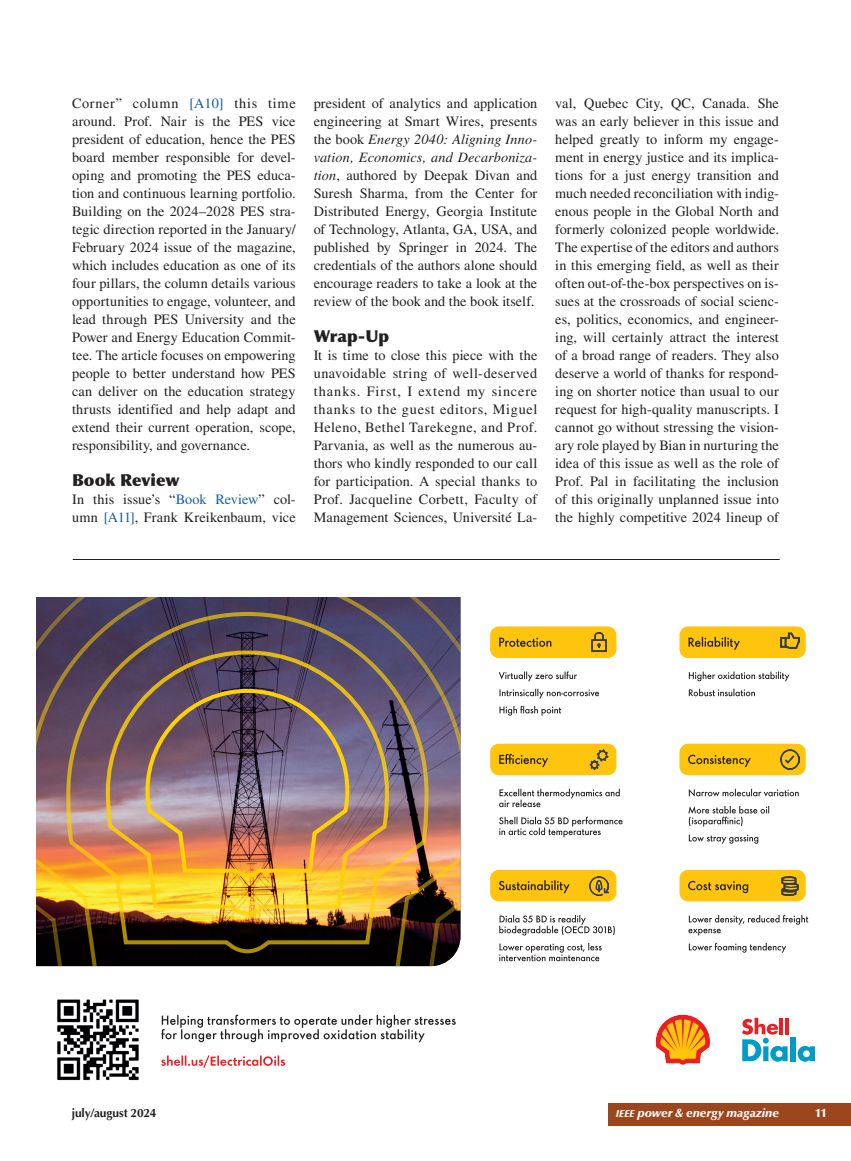
<style>
.page{position:relative;width:851px;height:1161px;background:#fff}
.page>*{position:absolute;margin:0;border:0;box-sizing:border-box;transform-origin:0 0}
.t1{font:900 16.5px "Optima LT Std";color:#231f20}
.t2{font:14.25px/18px "Times LT Std";letter-spacing:.005em;color:#231f20;text-align:justify}
.t3{font:italic 900 12px "Optima LT Std";letter-spacing:-.005em;color:#fff}
.t4{font:700 12px "Optima LT Std";letter-spacing:-.015em;color:#231f20}
.t5{font:900 12px "Optima LT Std";color:#fff}
.s1{color:#175d9e}
.s2{font-style:italic}
.s3{font-size:10.05px}
</style>
<div class="page">
<div style="left:608px;top:1103px;width:242px;height:23px;background:#9c461d"></div>
<hr style="left:73px;top:559px;width:706px;height:1px;background:#231f20">
<svg style="left:655px;top:1014px;width:55px;height:51px"></svg>
<div style="left:790px;top:1037px;width:5px;height:24px;background:#009bc8"></div>
<svg style="left:797px;top:1046px;width:18px;height:16px"></svg>
<svg style="left:742px;top:1018px;width:45px;height:44px"></svg>
<hr style="left:779px;top:1018px;width:4px;height:16px;background:#ee1d23">
<hr style="left:785px;top:1018px;width:3px;height:16px;background:#ee1d23">
<img style="left:36px;top:597px;width:424px;height:369px">
<img style="left:66px;top:612px;width:362px;height:341px">
<img style="left:106px;top:650px;width:283px;height:266px">
<img style="left:143px;top:687px;width:208px;height:193px">
<img style="left:57px;top:999px;width:82px;height:82px">
<div style="left:490px;top:626px;width:126px;height:32px;background:#fec40e;border-radius:9px"></div>
<div style="left:679px;top:626px;width:126px;height:32px;background:#fec40e;border-radius:9px"></div>
<div style="left:490px;top:744px;width:126px;height:31px;background:#fec40e;border-radius:9px"></div>
<div style="left:679px;top:744px;width:126px;height:31px;background:#fec40e;border-radius:9px"></div>
<div style="left:490px;top:870px;width:126px;height:31px;background:#fec40e;border-radius:9px"></div>
<div style="left:679px;top:870px;width:126px;height:31px;background:#fec40e;border-radius:9px"></div>
<img style="left:590px;top:633px;width:18px;height:19px">
<img style="left:589px;top:750px;width:20px;height:19px">
<img style="left:780px;top:750px;width:19px;height:19px">
<img style="left:781px;top:876px;width:18px;height:19px">
<img style="left:780px;top:633px;width:19px;height:17px">
<img style="left:589px;top:876px;width:20px;height:19px">
<svg style="left:161px;top:1055px;width:124px;height:13px"></svg>
<svg style="left:161px;top:1015px;width:295px;height:27px"></svg>
<svg style="left:499px;top:706px;width:62px;height:10px"></svg>
<svg style="left:499px;top:689px;width:100px;height:9px"></svg>
<svg style="left:498px;top:671px;width:79px;height:10px"></svg>
<svg style="left:499px;top:638px;width:52px;height:9px"></svg>
<svg style="left:688px;top:689px;width:67px;height:7px"></svg>
<svg style="left:688px;top:672px;width:101px;height:9px"></svg>
<svg style="left:688px;top:637px;width:52px;height:13px"></svg>
<svg style="left:499px;top:817px;width:123px;height:20px"></svg>
<svg style="left:499px;top:789px;width:120px;height:18px"></svg>
<svg style="left:499px;top:754px;width:49px;height:13px"></svg>
<svg style="left:688px;top:835px;width:70px;height:9px"></svg>
<svg style="left:688px;top:806px;width:81px;height:21px"></svg>
<svg style="left:688px;top:789px;width:110px;height:8px"></svg>
<svg style="left:688px;top:755px;width:62px;height:12px"></svg>
<svg style="left:499px;top:943px;width:102px;height:18px"></svg>
<svg style="left:499px;top:915px;width:115px;height:21px"></svg>
<svg style="left:499px;top:880px;width:70px;height:13px"></svg>
<svg style="left:688px;top:943px;width:98px;height:10px"></svg>
<svg style="left:688px;top:915px;width:120px;height:21px"></svg>
<svg style="left:688px;top:881px;width:60px;height:12px"></svg>
<p class="t2" style="left:72px;top:94px;width:225px">Corner” column <span class="s1">[A10]</span> this time around. Prof. Nair is the PES vice president of education, hence the PES board member responsible for devel&shy;oping and promoting the PES educa&shy;tion and continuous learning portfolio.<br>Building on the 2024–2028 PES stra&shy;tegic direction reported in the January/ February 2024 issue of the magazine, which includes education as one of its four pillars, the column details various opportunities to engage, volunteer, and lead through PES University and the Power and Energy Education Commit&shy;tee. The article focuses on empowering people to better understand how PES can deliver on the education strategy thrusts identified and help adapt and extend their current operation, scope, responsibility, and governance.</p>
<p class="t1" style="left:72px;top:470px;width:109px">Book Review</p>
<p class="t2" style="left:72px;top:490px;width:225px">In this issue’s “<span class="s1">Book Review</span>” col&shy;umn <span class="s1">[A11]</span>, Frank Kreikenbaum, vice</p>
<p class="t2" style="left:314px;top:94px;width:225px">president of analytics and application engineering at Smart Wires, presents the book <span class="s2">Energy 2040: Aligning Inno&shy;vation, Economics, and Decarboniza&shy;tion</span>, authored by Deepak Divan and Suresh Sharma, from the Center for Distributed Energy, Georgia Institute of Technology, Atlanta, GA, USA, and published by Springer in 2024. The credentials of the authors alone should encourage readers to take a look at the review of the book and the book itself.</p>
<p class="t1" style="left:314px;top:326px;width:77px">Wrap-Up</p>
<p class="t2" style="left:314px;top:346px;width:225px">It is time to close this piece with the unavoidable string of well-deserved thanks. First, I extend my sincere thanks to the guest editors, Miguel Heleno, Bethel Tarekegne, and Prof.<br>Parvania, as well as the numerous au&shy;thors who kindly responded to our call for participation. A special thanks to Prof. Jacqueline Corbett, Faculty of Management Sciences, Université La-</p>
<p class="t2" style="left:555px;top:94px;width:225px">val, Quebec City, QC, Canada. She was an early believer in this issue and helped greatly to inform my engage&shy;ment in energy justice and its implica&shy;tions for a just energy transition and much needed reconciliation with indig&shy;enous people in the Global North and formerly colonized people worldwide.<br>The expertise of the editors and authors in this emerging field, as well as their often out-of-the-box perspectives on is&shy;sues at the crossroads of social scienc&shy;es, politics, economics, and engineer&shy;ing, will certainly attract the interest of a broad range of readers. They also deserve a world of thanks for respond&shy;ing on shorter notice than usual to our request for high-quality manuscripts. I cannot go without stressing the vision&shy;ary role played by Bian in nurturing the idea of this issue as well as the role of Prof. Pal in facilitating the inclusion of this originally unplanned issue into the highly competitive 2024 lineup of</p>
<p class="t4" style="left:72px;top:1106px;width:86px">july/august 2024</p>
<p class="t3" style="left:616px;top:1106px;width:165px"><span class="s3">IEEE</span> power &amp; energy magazine</p>
<p class="t5" style="left:815px;top:1106px;width:13px">11</p>
</div>
